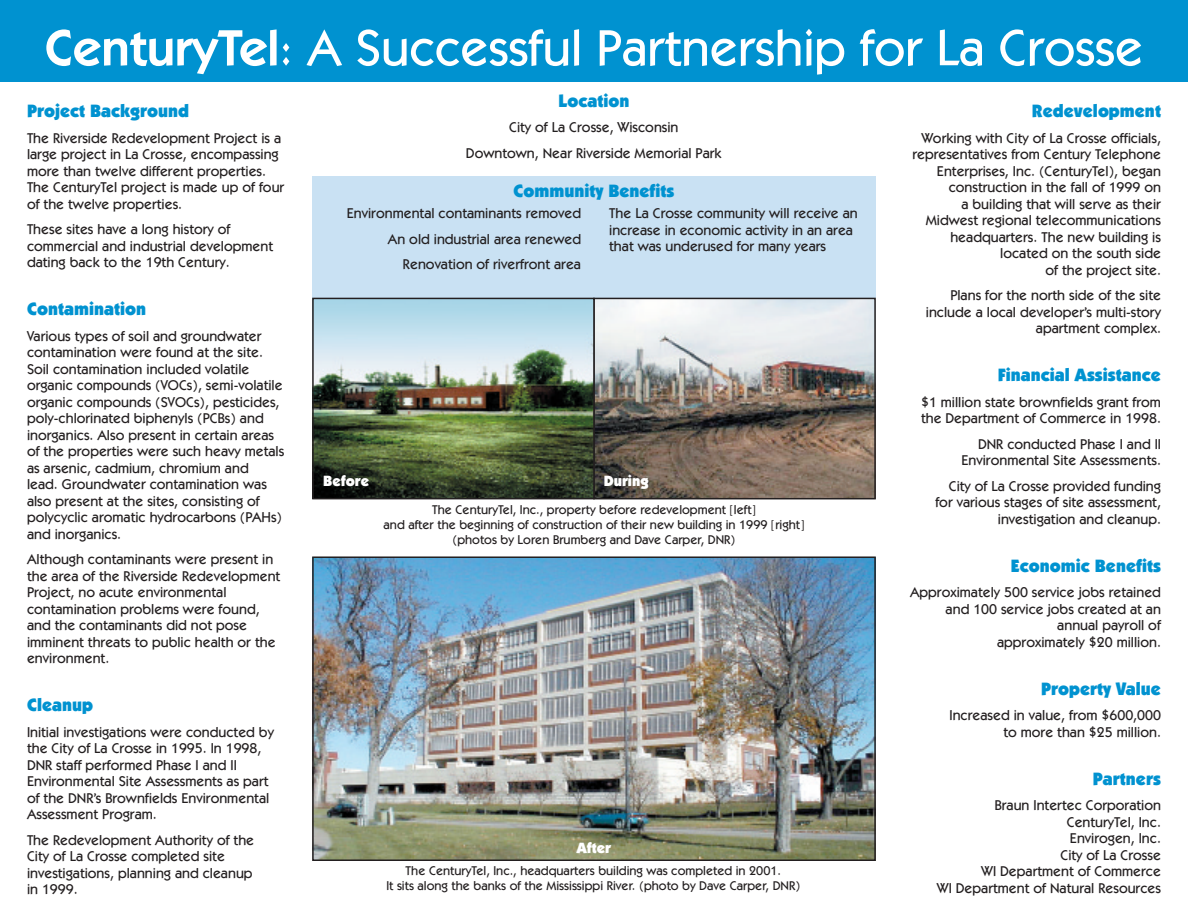
<style>
.page{position:relative;width:1188px;height:918px;background:#fff}
.page>*{position:absolute;margin:0;border:0;box-sizing:border-box;transform-origin:0 0}
.t1{font:500 51px "Itc Kabel";color:#fff}
.t2{font:900 18px "Itc Kabel";color:#0092d0}
.t3{font:900 15px "Itc Kabel";color:#fff}
.t4{font:500 14.25px/16.5px "Itc Kabel";color:#231f20}
.t5{font:500 12.75px/15px "Itc Kabel";color:#231f20;text-align:center}
.s1{font-weight:600}
</style>
<div class="page">
<div style="left:312px;top:176px;width:564px;height:131px;background:#c9e1f3"></div>
<img style="left:315px;top:559px;width:558px;height:299px">
<div style="left:312px;top:556px;width:564px;height:305px;border:2px solid #231f20"></div>
<img style="left:315px;top:301px;width:558px;height:195px">
<div style="left:593px;top:298px;width:283px;height:201px;border:2px solid #231f20"></div>
<div style="left:312px;top:298px;width:283px;height:201px;border:2px solid #231f20"></div>
<div style="left:0;top:0;width:1188px;height:82px;background:#0092d0"></div>
<p class="t1" style="left:45px;top:18px;width:1100px"><span class="s1">CenturyTel</span>: A Successful Partnership for La Crosse</p>
<p class="t2" style="left:27px;top:101px;width:164px">Project Background</p>
<p class="t4" style="left:27px;top:130px;width:259px">The Riverside Redevelopment Project is a large project in La Crosse, encompassing more than twelve different properties.<br>The CenturyTel project is made up of four of the twelve properties.</p>
<p class="t4" style="left:27px;top:221px;width:248px">These sites have a long history of commercial and industrial development dating back to the 19th Century.</p>
<p class="t2" style="left:27px;top:299px;width:121px">Contamination</p>
<p class="t4" style="left:27px;top:328px;width:259px">Various types of soil and groundwater contamination were found at the site.<br>Soil contamination included volatile organic compounds (VOCs), semi-volatile organic compounds (SVOCs), pesticides, poly-chlorinated biphenyls (PCBs) and inorganics. Also present in certain areas of the properties were such heavy metals as arsenic, cadmium, chromium and<br>lead. Groundwater contamination was also present at the sites, consisting of polycyclic aromatic hydrocarbons (PAHs) and inorganics.</p>
<p class="t4" style="left:27px;top:551px;width:255px">Although contaminants were present in the area of the Riverside Redevelopment Project, no acute environmental contamination problems were found, and the contaminants did not pose imminent threats to public health or the environment.</p>
<p class="t2" style="left:27px;top:695px;width:68px">Cleanup</p>
<p class="t4" style="left:27px;top:724px;width:249px">Initial investigations were conducted by the City of La Crosse in 1995. In 1998, DNR staff performed Phase I and II Environmental Site Assessments as part of the DNR’s Brownfields Environmental Assessment Program.</p>
<p class="t4" style="left:27px;top:832px;width:229px">The Redevelopment Authority of the<br>City of La Crosse completed site investigations, planning and cleanup in 1999.</p>
<p class="t2" style="left:558px;top:90px;width:73px">Location</p>
<p class="t4" style="left:466px;top:115px;width:257px;line-height:25.5px;text-align:center">City of La Crosse, Wisconsin<br>Downtown, Near Riverside Memorial Park</p>
<p class="t2" style="left:513px;top:180px;width:163px">Community Benefits</p>
<p class="t4" style="left:347px;top:200px;width:236px;line-height:25.5px;text-align:right">Environmental contaminants removed<br>An old industrial area renewed<br>Renovation of riverfront area</p>
<p class="t4" style="left:609px;top:205px;width:250px">The La Crosse community will receive an increase in economic activity in an area that was underused for many years</p>
<p class="t2" style="left:1032px;top:101px;width:131px">Redevelopment</p>
<p class="t4" style="left:912px;top:130px;width:250px;text-align:right">Working with City of La Crosse officials, representatives from Century Telephone Enterprises, Inc. (CenturyTel), began construction in the fall of 1999 on<br>a building that will serve as their Midwest regional telecommunications headquarters. The new building is located on the south side<br>of the project site.</p>
<p class="t4" style="left:926px;top:287px;width:237px;text-align:right">Plans for the north side of the site include a local developer’s multi-story apartment complex.</p>
<p class="t2" style="left:998px;top:365px;width:165px">Financial Assistance</p>
<p class="t4" style="left:921px;top:394px;width:241px">$1 million state brownfields grant from the Department of Commerce in 1998.</p>
<p class="t4" style="left:961px;top:436px;width:201px;text-align:right">DNR conducted Phase I and II<br>Environmental Site Assessments.</p>
<p class="t4" style="left:935px;top:478px;width:227px;text-align:right">City of La Crosse provided funding for various stages of site assessment, investigation and cleanup.</p>
<p class="t2" style="left:1011px;top:555px;width:152px">Economic Benefits</p>
<p class="t4" style="left:910px;top:584px;width:252px;text-align:right">Approximately 500 service jobs retained and 100 service jobs created at an annual payroll of<br>approximately $20 million.</p>
<p class="t2" style="left:1041px;top:678px;width:121px">Property Value</p>
<p class="t4" style="left:950px;top:707px;width:213px;text-align:right">Increased in value, from $600,000 to more than $25 million.</p>
<p class="t2" style="left:1093px;top:768px;width:70px">Partners</p>
<p class="t4" style="left:937px;top:797px;width:226px;text-align:right">Braun Intertec Corporation<br>CenturyTel, Inc.<br>Envirogen, Inc.<br>City of La Crosse<br>WI Department of Commerce<br>WI Department of Natural Resources</p>
<p class="t3" style="left:323px;top:472px;width:47px">Before</p>
<p class="t3" style="left:604px;top:473px;width:47px">During</p>
<p class="t5" style="left:384px;top:502px;width:422px">The CenturyTel, Inc., property before redevelopment [left]<br>and after the beginning of construction of their new building in 1999 [right] (photos by Loren Brumberg and Dave Carper, DNR)</p>
<p class="t3" style="left:577px;top:839px;width:36px">After</p>
<p class="t5" style="left:386px;top:863px;width:415px">The CenturyTel, Inc., headquarters building was completed in 2001.<br>It sits along the banks of the Mississippi River. (photo by Dave Carper, DNR)</p>
</div>
